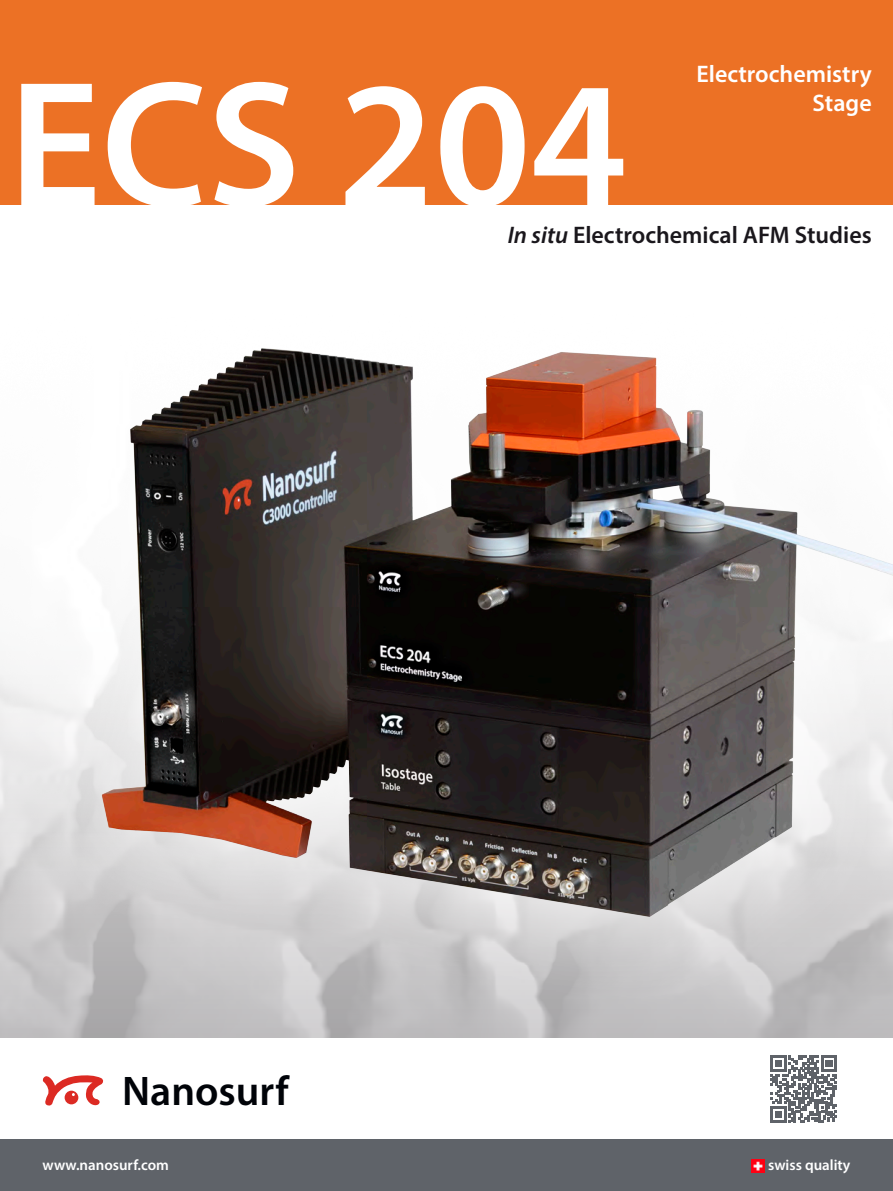
<style>
.page{position:relative;width:893px;height:1191px;background:#fff}
.page>*{position:absolute;margin:0;border:0;box-sizing:border-box;transform-origin:0 0}
.Paragraph_Style_1{font:600 180px "Myriad Pro";color:#fff}
.t1{font:600 41.55px "Myriad Pro";color:#000308}
.Paragraph_Style_1-2{font:600 24px "Myriad Pro";color:#1a171c}
.Paragraph_Style_1-3{font:600 24px "Myriad Pro";color:#fff}
.Paragraph_Style_1-4{font:600 15px "Myriad Pro";color:#fff}
.s1{font-style:italic}
</style>
<div class="page">
<img style="left:0;top:348px;width:893px;height:690px">
<div style="left:0;top:1140px;width:893px;height:51px;background:#5f6369"></div>
<svg style="left:751px;top:1159px;width:13px;height:13px"></svg>
<div style="left:0;top:0;width:893px;height:204px;background:#ec7125"></div>
<svg style="left:43px;top:1075px;width:61px;height:31px"></svg>
<svg style="left:770px;top:1055px;width:67px;height:67px"></svg>
<p class="Paragraph_Style_1" style="left:9px;top:30px;width:620px">ECS 204</p>
<p class="Paragraph_Style_1-3" style="left:696px;top:58px;width:177px">Electrochemistry</p>
<p class="Paragraph_Style_1-3" style="left:813px;top:87px;width:61px">Stage</p>
<p class="Paragraph_Style_1-2" style="left:508px;top:220px;width:365px"><span class="s1">In situ</span> Electrochemical AFM Studies</p>
<p class="t1" style="left:122px;top:1064px;width:168px">Nanosurf</p>
<p class="Paragraph_Style_1-4" style="left:43px;top:1155px;width:128px">www.nanosurf.com</p>
<p class="Paragraph_Style_1-4" style="left:768px;top:1155px;width:84px">swiss quality</p>
</div>
